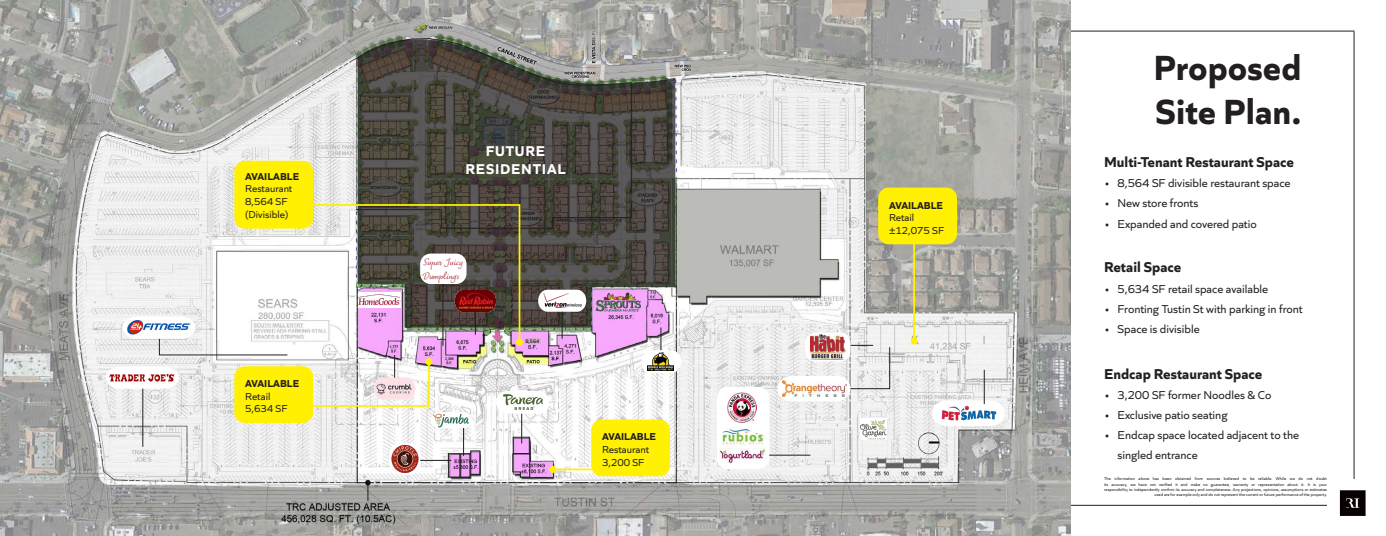
<style>
.page{position:relative;width:1386px;height:536px;background:#fff}
.page>*{position:absolute;margin:0;border:0;box-sizing:border-box;transform-origin:0 0}
.Paragraph{font:700 36.57px "Quiet Sans";color:#231f20}
.Paragraph-2{font:700 14.96px "Quiet Sans";color:#231f20}
.t1{font:700 14.88px/17.8px "Quiet Sans";letter-spacing:.05em;color:#fff;text-align:center}
.t2{font:11.9px/20.1px "Quiet Sans";color:#231f20}
.t3{font:11.38px "Dolce";color:#a3202b}
.t4{font:10.5px "Quiet Sans";color:#231f20}
.t5{font:700 10.5px "Quiet Sans";color:#231f20}
.t6{font:600 5.25px "Quiet Sans";color:#231f20}
.t7{font:4.38px/5.2px "Quiet Sans";color:#231f20;text-align:right}
</style>
<div class="page">
<hr style="left:693px;top:31px;width:661px;height:1px;background:#231f20">
<hr style="left:693px;top:504px;width:658px;height:1px;background:#231f20">
<hr style="left:1354px;top:32px;width:1px;height:473px;background:#231f20">
<div style="left:1327px;top:478px;width:41px;height:40px;background:#fff"></div>
<svg style="left:1340px;top:490px;width:26px;height:25px"></svg>
<img style="left:0;top:0;width:1070px;height:536px">
<img style="left:113px;top:446px;width:16px;height:16px">
<img style="left:156px;top:446px;width:11px;height:16px">
<svg style="left:358px;top:38px;width:317px;height:289px;background:#585450"></svg>
<img style="left:596px;top:293px;width:46px;height:19px">
<svg style="left:304px;top:203px;width:217px;height:141px"></svg>
<div style="left:516px;top:338px;width:7px;height:7px;background:#fff101;border-radius:50%"></div>
<div style="left:425px;top:358px;width:7px;height:7px;background:#fff101;border-radius:50%"></div>
<hr style="left:913px;top:239px;width:2px;height:102px;background:#fff101">
<div style="left:911px;top:337px;width:7px;height:7px;background:#fff101;border-radius:50%"></div>
<div style="left:234px;top:161px;width:79px;height:67px;background:#fff101;border-radius:10px"></div>
<div style="left:234px;top:366px;width:79px;height:57px;background:#fff101;border-radius:11px"></div>
<div style="left:591px;top:419px;width:79px;height:57px;background:#fff101;border-radius:11px"></div>
<div style="left:878px;top:187px;width:79px;height:57px;background:#fff101;border-radius:11px"></div>
<svg style="left:932px;top:400px;width:73px;height:26px"></svg>
<img style="left:939px;top:405px;width:60px;height:15px">
<img style="left:431px;top:412px;width:41px;height:16px;border-radius:8px">
<svg style="left:660px;top:327px;width:1px;height:23px"></svg>
<svg style="left:777px;top:345px;width:114px;height:56px"></svg>
<hr style="left:984px;top:369px;width:1px;height:35px;background:#231f20">
<svg style="left:455px;top:290px;width:41px;height:44px;background:#6e3330"></svg>
<svg style="left:538px;top:289px;width:48px;height:50px"></svg>
<hr style="left:442px;top:284px;width:1px;height:61px;background:#231f20">
<hr style="left:521px;top:401px;width:1px;height:42px;background:#231f20">
<hr style="left:553px;top:468px;width:39px;height:2px;background:#fff101">
<svg style="left:549px;top:465px;width:7px;height:7px"></svg>
<svg style="left:463px;top:428px;width:1px;height:25px"></svg>
<div style="left:513px;top:436px;width:17px;height:18px;border:1px solid #231f20"></div>
<div style="left:470px;top:450px;width:10px;height:24px;border:1px solid #231f20"></div>
<div style="left:460px;top:453px;width:10px;height:24px;border:1px solid #231f20"></div>
<svg style="left:512px;top:453px;width:19px;height:25px"></svg>
<svg style="left:420px;top:444px;width:32px;height:17px"></svg>
<svg style="left:769px;top:439px;width:42px;height:17px"></svg>
<div style="left:448px;top:453px;width:12px;height:24px;border:1px solid #231f20"></div>
<img style="left:860px;top:418px;width:27px;height:21px">
<div style="left:642px;top:350px;width:39px;height:23px;background:#fff;border-radius:10px"></div>
<div style="left:496px;top:391px;width:53px;height:22px;background:#fff;border-radius:10px"></div>
<img style="left:504px;top:394px;width:38px;height:15px">
<div style="left:717px;top:387px;width:52px;height:82px;background:#fff;border-radius:10px"></div>
<svg style="left:805px;top:332px;width:45px;height:29px"></svg>
<img style="left:810px;top:334px;width:35px;height:25px">
<div style="left:420px;top:253px;width:47px;height:31px;background:#fff;border-radius:10px"></div>
<div style="left:389px;top:443px;width:31px;height:31px;background:#fff;border-radius:10px"></div>
<img style="left:389px;top:444px;width:31px;height:29px">
<img style="left:723px;top:428px;width:40px;height:18px">
<img style="left:719px;top:448px;width:47px;height:15px">
<img style="left:728px;top:392px;width:29px;height:30px">
<img style="left:648px;top:352px;width:25px;height:18px">
<div style="left:526px;top:338px;width:15px;height:5px;background:#daaccf"></div>
<img style="left:129px;top:438px;width:27px;height:35px">
<hr style="left:142px;top:382px;width:1px;height:64px;background:#231f20">
<svg style="left:106px;top:316px;width:325px;height:91px"></svg>
<img style="left:110px;top:374px;width:65px;height:7px">
<p class="t5" style="left:245px;top:168px;width:55px">AVAILABLE</p>
<p class="t4" style="left:245px;top:181px;width:49px">Restaurant</p>
<p class="t4" style="left:245px;top:193px;width:44px">8,564 SF</p>
<p class="t4" style="left:245px;top:206px;width:45px">(Divisible)</p>
<p class="t5" style="left:245px;top:375px;width:55px">AVAILABLE</p>
<p class="t4" style="left:245px;top:388px;width:27px">Retail</p>
<p class="t4" style="left:245px;top:401px;width:44px">5,634 SF</p>
<p class="Paragraph" style="left:1154px;top:39px;width:149px">Proposed</p>
<p class="Paragraph" style="left:1156px;top:83px;width:147px">Site Plan.</p>
<p class="t1" style="left:465px;top:141px;width:102px">FUTURE<br>RESIDENTIAL</p>
<p class="Paragraph-2" style="left:1104px;top:150px;width:191px">Multi-Tenant Restaurant Space</p>
<p class="t2" style="left:1104px;top:172px;width:188px">• 8,564 SF divisible restaurant space</p>
<p class="t2" style="left:1104px;top:192px;width:96px">• New store fronts</p>
<p class="t2" style="left:1104px;top:212px;width:154px">• Expanded and covered patio</p>
<p class="t5" style="left:889px;top:197px;width:55px">AVAILABLE</p>
<p class="t4" style="left:889px;top:210px;width:27px">Retail</p>
<p class="t4" style="left:889px;top:222px;width:57px">±12,075 SF</p>
<p class="t3" style="left:424px;top:256px;width:41px">Super Juicy</p>
<p class="t3" style="left:424px;top:269px;width:37px">Dumplings</p>
<p class="t6" style="left:525px;top:337px;width:16px">8,564</p>
<p class="t5" style="left:602px;top:428px;width:55px">AVAILABLE</p>
<p class="t4" style="left:602px;top:441px;width:49px">Restaurant</p>
<p class="t4" style="left:602px;top:454px;width:44px">3,200 SF</p>
<p class="Paragraph-2" style="left:1104px;top:255px;width:79px">Retail Space</p>
<p class="t2" style="left:1104px;top:277px;width:166px">• 5,634 SF retail space available</p>
<p class="t2" style="left:1104px;top:297px;width:200px">• Fronting Tustin St with parking in front</p>
<p class="t2" style="left:1104px;top:318px;width:97px">• Space is divisible</p>
<p class="Paragraph-2" style="left:1104px;top:362px;width:160px">Endcap Restaurant Space</p>
<p class="t2" style="left:1104px;top:384px;width:169px">• 3,200 SF former Noodles &amp; Co</p>
<p class="t2" style="left:1104px;top:404px;width:125px">• Exclusive patio seating</p>
<p class="t2" style="left:1118px;top:424px;width:183px;text-indent:-13px">• Endcap space located adjacent to the singled entrance</p>
<p class="t7" style="left:1104px;top:476px;width:224px">The information above has been obtained from sources believed to be reliable. While we do not doubt its accuracy, we have not verified it and make no guarantee, warranty or representation about it. It is your responsibility to independently confirm its accuracy and completeness. Any projections, opinions, assumptions or estimates used are for example only and do not represent the current or future performance of the property.</p>
</div>
